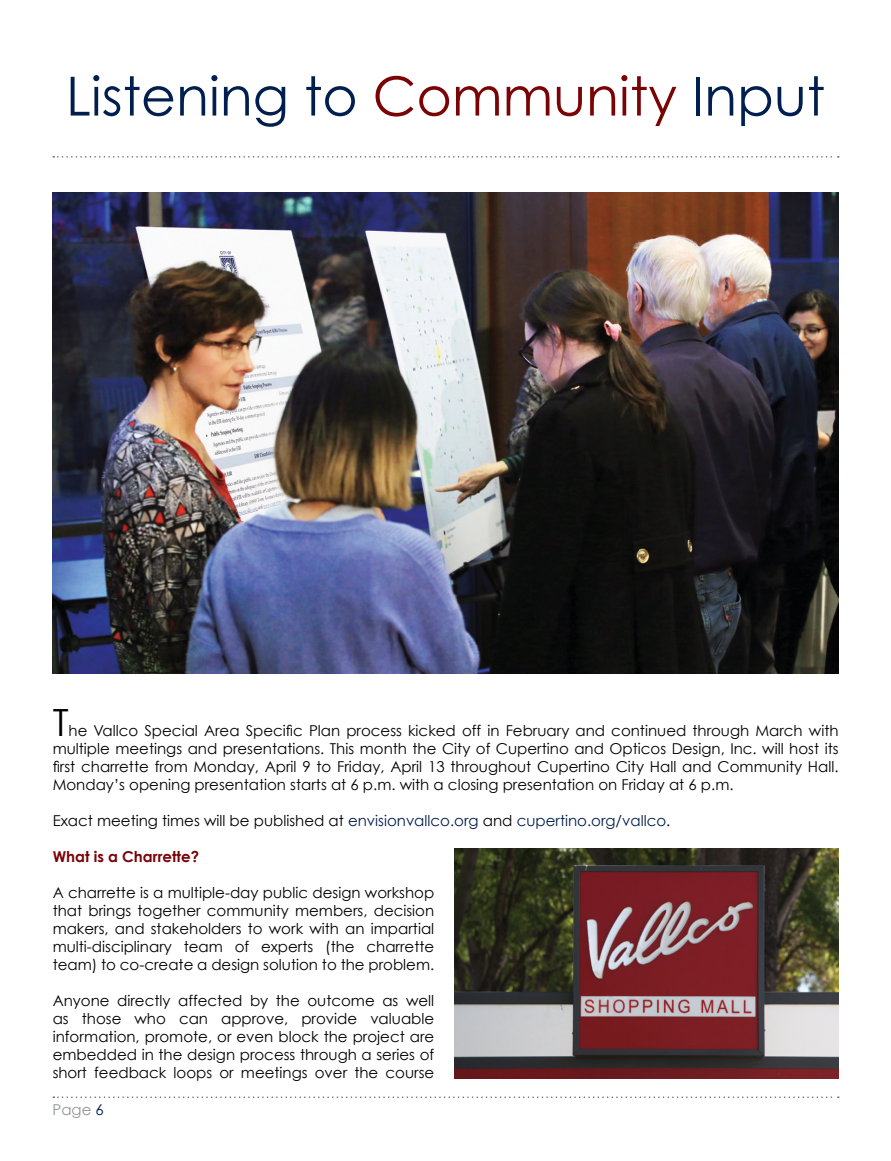
<style>
.page{position:relative;width:891px;height:1161px;background:#fff}
.page>*{position:absolute;margin:0;border:0;box-sizing:border-box;transform-origin:0 0}
.t1{font:54px "Century Gothic";color:#001f4e}
.t2{font:37.5px "Century Gothic";color:#000}
.t3{font:15px/18px "Century Gothic";color:#000;text-align:justify}
.t4{font:700 15px "Century Gothic";color:#7a0306}
.t5{font:15px "Century Gothic";color:#939598}
.s1{color:#7a0306}
.s2{color:#001f4e}
</style>
<div class="page">
<img style="left:53px;top:193px;width:786px;height:480px">
<svg style="left:53px;top:1096px;width:786px;height:2px"></svg>
<img style="left:454px;top:848px;width:384px;height:230px">
<svg style="left:53px;top:156px;width:786px;height:2px"></svg>
<h1 class="t1" style="left:66px;top:63px;width:761px">Listening to <span class="s1">Community</span> Input</h1>
<h2 class="t2" style="left:53px;top:699px;width:17px">T</h2>
<p class="t3" style="left:53px;top:721px;width:787px;text-indent:16px">he Vallco Special Area Specific Plan process kicked off in February and continued through March with multiple meetings and presentations. This month the City of Cupertino and Opticos Design, Inc. will host its first charrette from Monday, April 9 to Friday, April 13 throughout Cupertino City Hall and Community Hall.<br>Monday’s opening presentation starts at 6 p.m. with a closing presentation on Friday at 6 p.m.</p>
<p class="t3" style="left:53px;top:811px;width:619px">Exact meeting times will be published at <span class="s2">envisionvallco.org</span> and <span class="s2">cupertino.org/vallco</span>.</p>
<p class="t4" style="left:53px;top:847px;width:148px">What is a Charrette?</p>
<p class="t3" style="left:53px;top:883px;width:383px">A charrette is a multiple-day public design workshop that brings together community members, decision makers, and stakeholders to work with an impartial multi-disciplinary team of experts (the charrette team) to co-create a design solution to the problem.</p>
<p class="t3" style="left:53px;top:991px;width:383px">Anyone directly affected by the outcome as well as those who can approve, provide valuable information, promote, or even block the project are embedded in the design process through a series of short feedback loops or meetings over the course</p>
<p class="t5" style="left:52px;top:1101px;width:53px">Page <span class="s2">6</span></p>
</div>
